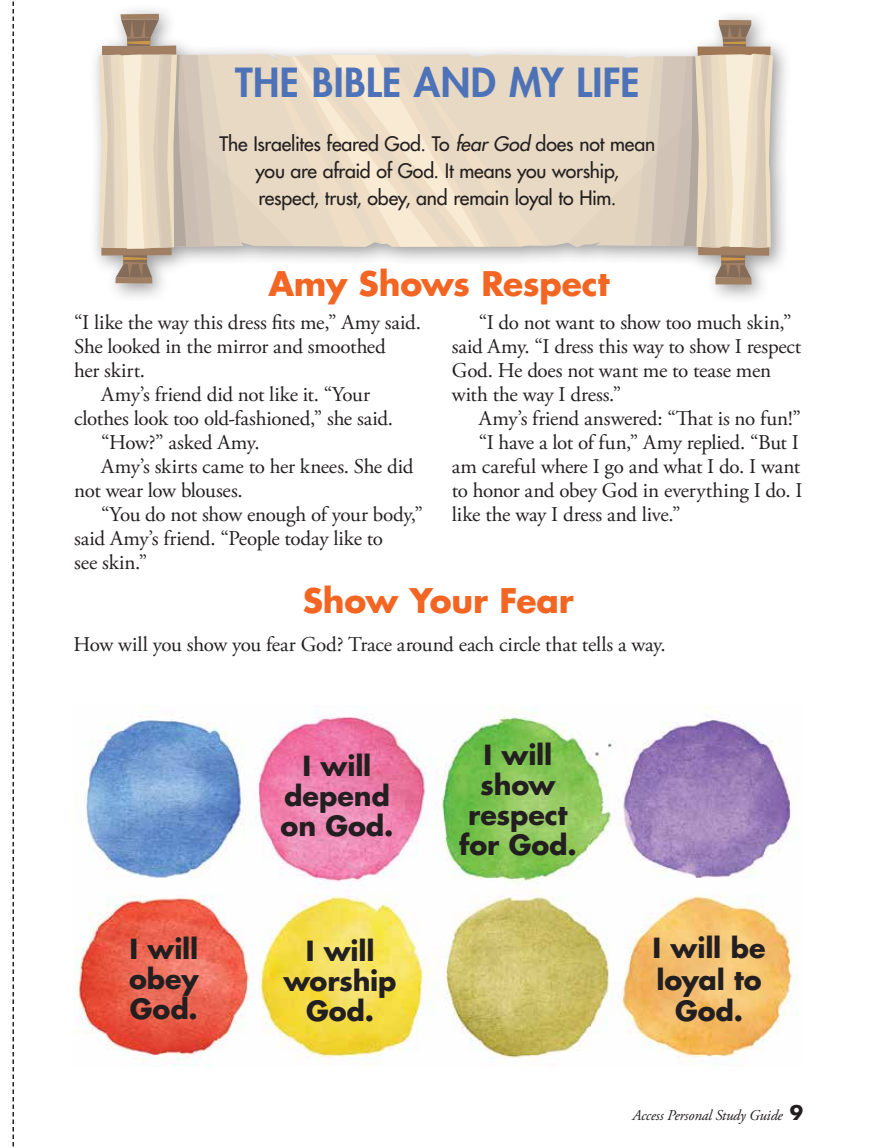
<style>
.page{position:relative;width:878px;height:1148px;background:#fff}
.page>*{position:absolute;margin:0;border:0;box-sizing:border-box;transform-origin:0 0}
.t1{font:800 39px "Futura Std";letter-spacing:.01em;color:#4e72b8}
.t2{font:700 33px "Futura Std";letter-spacing:-.01em;color:#f26522}
.t3{font:700 27px/30px "Futura Std";letter-spacing:-.005em;color:#231f20;text-align:center}
.t4{font:21px/24px "Adobe Garamond Pro";letter-spacing:-.01em;color:#231f20}
.t5{font:500 19.5px/27px "Futura Std";letter-spacing:-.01em;color:#231f20;text-align:center}
.t6{font:italic 15px "Adobe Garamond Pro";letter-spacing:-.01em;color:#231f20}
.s1{font-style:italic}
.s2{font-family:"Futura Std";font-weight:700;font-style:normal;font-size:19.5px}
</style>
<div class="page">
<div style="left:89px;top:4px;width:703px;height:301px;background:#231f20;opacity:.45"></div>
<div style="left:718px;top:20px;width:33px;height:5px;background:#a17f63"></div>
<div style="left:115px;top:278px;width:37px;height:5px;background:#a17f63"></div>
<div style="left:542px;top:54px;width:26px;height:193px;background:#e7d9c3"></div>
<svg style="left:99px;top:14px;width:443px;height:264px"></svg>
<svg style="left:568px;top:25px;width:205px;height:259px"></svg>
<svg style="left:13px;top:1px;width:1px;height:1146px"></svg>
<img style="left:76px;top:705px;width:722px;height:361px">
<h1 class="t1" style="left:235px;top:58px;width:406px">THE BIBLE AND MY LIFE</h1>
<p class="t5" style="left:220px;top:130px;width:437px">The Israelites feared God. To <span class="s1">fear God</span> does not mean you are afraid of God. It means you worship,<br>respect, trust, obey, and remain loyal to Him.</p>
<h2 class="t2" style="left:268px;top:262px;width:343px">Amy Shows Respect</h2>
<p class="t4" style="left:74px;top:311px;width:348px">“I like the way this dress fits me,” Amy said.</p>
<p class="t4" style="left:74px;top:335px;width:313px">She looked in the mirror and smoothed</p>
<p class="t4" style="left:74px;top:359px;width:72px">her skirt.</p>
<p class="t4" style="left:101px;top:383px;width:270px">Amy’s friend did not like it. “Your</p>
<p class="t4" style="left:74px;top:407px;width:320px">clothes look too old-fashioned,” she said.</p>
<p class="t4" style="left:101px;top:431px;width:160px">“How?” asked Amy.</p>
<p class="t4" style="left:101px;top:455px;width:314px">Amy’s skirts came to her knees. She did</p>
<p class="t4" style="left:74px;top:479px;width:170px">not wear low blouses.</p>
<p class="t4" style="left:101px;top:503px;width:323px">“You do not show enough of your body,”</p>
<p class="t4" style="left:74px;top:527px;width:310px">said Amy’s friend. “People today like to</p>
<p class="t4" style="left:74px;top:551px;width:74px">see skin.”</p>
<p class="t4" style="left:452px;top:311px;width:351px;text-indent:27px">“I do not want to show too much skin,” said Amy. “I dress this way to show I respect God. He does not want me to tease men with the way I dress.”</p>
<p class="t4" style="left:479px;top:407px;width:324px">Amy’s friend answered: “That is no fun!”</p>
<p class="t4" style="left:479px;top:431px;width:322px">“I have a lot of fun,” Amy replied. “But I</p>
<p class="t4" style="left:452px;top:455px;width:350px">am careful where I go and what I do. I want</p>
<p class="t4" style="left:452px;top:479px;width:352px">to honor and obey God in everything I do. I</p>
<p class="t4" style="left:452px;top:503px;width:230px">like the way I dress and live.”</p>
<h2 class="t2" style="left:303px;top:579px;width:272px">Show Your Fear</h2>
<p class="t4" style="left:73px;top:633px;width:594px">How will you show you fear God? Trace around each circle that tells a way.</p>
<p class="t3" style="left:129px;top:933px;width:71px;text-align:justify">I will obey God.</p>
<p class="t3" style="left:280px;top:750px;width:114px">I will depend on God.</p>
<p class="t3" style="left:459px;top:739px;width:119px">I will show respect for God.</p>
<p class="t3" style="left:283px;top:935px;width:115px">I will worship<br>God.</p>
<p class="t3" style="left:652px;top:932px;width:114px;line-height:31.5px">I will be loyal to<br>God.</p>
<p class="t6" style="left:632px;top:1105px;width:172px">Access Personal Study Guide <span class="s2">9</span></p>
</div>
